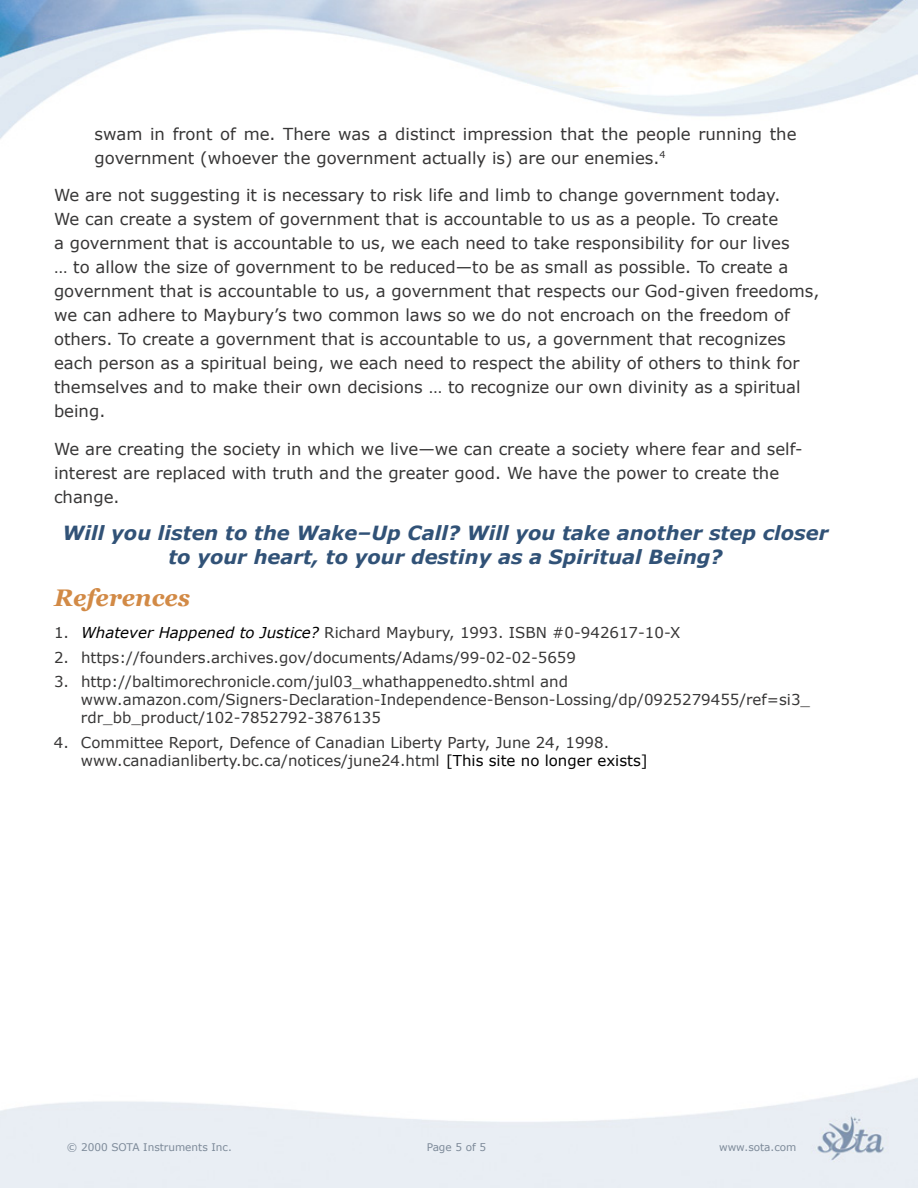
<style>
.page{position:relative;width:918px;height:1188px;background:#fff}
.page>*{position:absolute;margin:0;border:0;box-sizing:border-box;transform-origin:0 0}
.t1{font:italic 700 24px "Georgia";color:#d28a46}
.t2{font:italic 700 19.5px/24px "Verdana";color:#315277;text-align:center}
.t3{font:16.5px/24px "Verdana";color:#373636}
.t4{font:15px/18px "Verdana";color:#373636}
.t5{font:10.5px "Verdana";color:#7d8a99}
.s1{font-style:italic;color:#000}
.s2{color:#000}
</style>
<div class="page">
<img style="left:0;top:0;width:918px;height:139px">
<img style="left:0;top:1078px;width:918px;height:110px">
<p class="t3" style="left:94px;top:121px;width:704px">swam in front of me. There was a distinct impression that the people running the government (whoever the government actually is) are our enemies.<sup>4</sup></p>
<p class="t3" style="left:54px;top:182px;width:767px">We are not suggesting it is necessary to risk life and limb to change government today.<br>We can create a system of government that is accountable to us as a people. To create<br>a government that is accountable to us, we each need to take responsibility for our lives<br>… to allow the size of government to be reduced—to be as small as possible. To create a government that is accountable to us, a government that respects our God-given freedoms, we can adhere to Maybury’s two common laws so we do not encroach on the freedom of others. To create a government that is accountable to us, a government that recognizes each person as a spiritual being, we each need to respect the ability of others to think for themselves and to make their own decisions … to recognize our own divinity as a spiritual being.</p>
<p class="t3" style="left:54px;top:436px;width:750px">We are creating the society in which we live—we can create a society where fear and self&shy;interest are replaced with truth and the greater good. We have the power to create the change.</p>
<p class="t2" style="left:63px;top:520px;width:767px">Will you listen to the Wake–Up Call? Will you take another step closer to your heart, to your destiny as a Spiritual Being?</p>
<h1 class="t1" style="left:54px;top:584px;width:138px">References</h1>
<p class="t4" style="left:54px;top:623px;width:628px">1. <span class="s1">Whatever Happened to Justice?</span> Richard Maybury, 1993. ISBN #0-942617-10-X</p>
<p class="t4" style="left:54px;top:648px;width:524px">2. https://founders.archives.gov/documents/Adams/99-02-02-5659</p>
<p class="t4" style="left:81px;top:672px;width:731px;text-indent:-27px">3. http://baltimorechronicle.com/jul03_whathappenedto.shtml and www.amazon.com/Signers-Declaration-Independence-Benson-Lossing/dp/0925279455/ref=si3_ rdr_bb_product/102-7852792-3876135</p>
<p class="t4" style="left:81px;top:733px;width:568px;text-indent:-27px">4. Committee Report, Defence of Canadian Liberty Party, June 24, 1998. www.canadianliberty.bc.ca/notices/june24.html <span class="s2">[This site no longer exists]</span></p>
<p class="t5" style="left:67px;top:1141px;width:167px">© 2000 SOTA Instruments Inc.</p>
<p class="t5" style="left:427px;top:1141px;width:61px">Page 5 of 5</p>
<p class="t5" style="left:719px;top:1141px;width:79px">www.sota.com</p>
</div>
